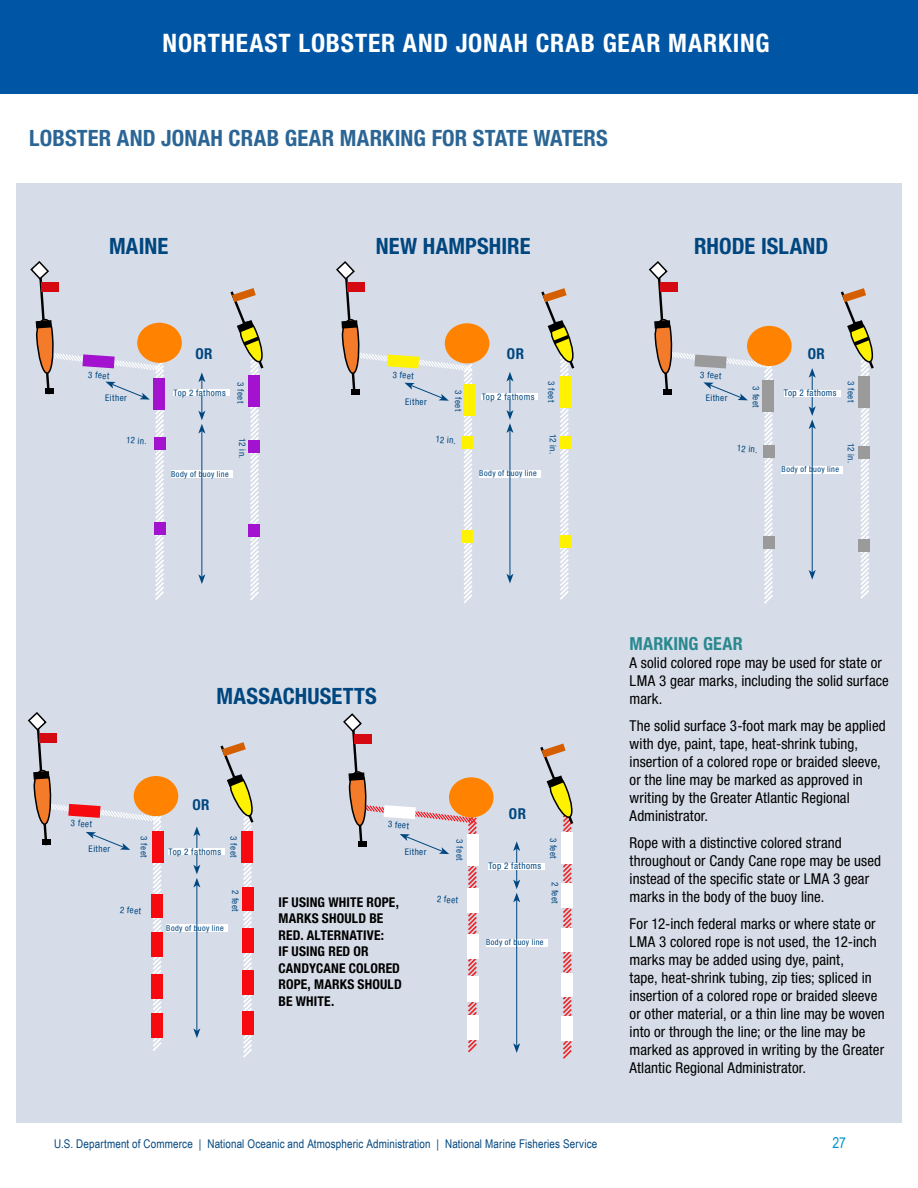
<style>
.page{position:relative;width:918px;height:1188px;background:#fff}
.page>*{position:absolute;margin:0;border:0;box-sizing:border-box;transform-origin:0 0}
.t1{font:700 condensed 25.5px "Helvetica Neue";letter-spacing:.035em;color:#fff}
.t2{font:700 condensed 22.5px "Helvetica Neue";letter-spacing:.005em;color:#2b6595}
.t3{font:700 condensed 22.5px "Helvetica Neue";letter-spacing:.005em;color:#00467f}
.t4{font:700 condensed 18px "Helvetica Neue LT Std";letter-spacing:.015em;color:#2b888f}
.t5{font:condensed 15px/18px "Helvetica Neue LT Std";letter-spacing:.005em;color:#000}
.t6{font:700 condensed 15px "Helvetica Neue";letter-spacing:.04em;color:#00467f}
.t7{font:15px "Arial Narrow";color:#0093d0}
.t8{font:700 condensed 13.5px/16.5px "Helvetica Neue";letter-spacing:.01em;color:#000}
.t9{font:12px "Arial Narrow";letter-spacing:.01em;color:#00467f}
.t10{font:condensed 9.15px "Helvetica Neue LT Std";letter-spacing:.045em;color:#00467f}
.t11{font:condensed 9px "Helvetica Neue LT Std";letter-spacing:.05em;color:#00467f}
.t12{font:condensed 8.25px "Helvetica Neue LT Std";letter-spacing:.045em;color:#00467f}
</style>
<div class="page">
<div style="left:16px;top:184px;width:886px;height:939px;background:#d7dde8"></div>
<div style="left:0;top:0;width:918px;height:94px;background:#0055a4"></div>
<div style="left:445px;top:323px;width:44px;height:40px;background:#ff8300;border-radius:50%"></div>
<hr style="left:510px;top:379px;width:1px;height:33px;background:#00467f">
<svg style="left:506px;top:372px;width:7px;height:10px"></svg>
<div style="left:479px;top:470px;width:62px;height:8px;background:#fff"></div>
<hr style="left:510px;top:431px;width:1px;height:145px;background:#00467f">
<svg style="left:506px;top:410px;width:7px;height:23px"></svg>
<svg style="left:506px;top:574px;width:7px;height:9px"></svg>
<div style="left:482px;top:393px;width:56px;height:7px;background:#fff"></div>
<svg style="left:541px;top:288px;width:34px;height:312px"></svg>
<div style="left:747px;top:326px;width:45px;height:40px;background:#ff8300;border-radius:50%"></div>
<hr style="left:812px;top:375px;width:1px;height:34px;background:#00467f">
<svg style="left:809px;top:368px;width:7px;height:10px"></svg>
<div style="left:782px;top:466px;width:61px;height:8px;background:#fff"></div>
<hr style="left:812px;top:427px;width:1px;height:145px;background:#00467f">
<svg style="left:809px;top:406px;width:7px;height:23px"></svg>
<svg style="left:809px;top:570px;width:7px;height:10px"></svg>
<div style="left:784px;top:390px;width:56px;height:6px;background:#fff"></div>
<svg style="left:839px;top:288px;width:35px;height:311px"></svg>
<hr style="left:201px;top:380px;width:1px;height:33px;background:#00467f">
<svg style="left:198px;top:372px;width:7px;height:10px"></svg>
<div style="left:171px;top:471px;width:61px;height:7px;background:#fff"></div>
<hr style="left:201px;top:431px;width:1px;height:146px;background:#00467f">
<svg style="left:198px;top:411px;width:7px;height:23px"></svg>
<svg style="left:198px;top:574px;width:7px;height:10px"></svg>
<div style="left:174px;top:389px;width:56px;height:7px;background:#fff"></div>
<div style="left:137px;top:323px;width:45px;height:40px;background:#ff8300;border-radius:50%"></div>
<svg style="left:228px;top:288px;width:36px;height:312px"></svg>
<div style="left:134px;top:776px;width:44px;height:40px;background:#ff8300;border-radius:50%"></div>
<svg style="left:218px;top:742px;width:36px;height:315px"></svg>
<hr style="left:196px;top:834px;width:1px;height:33px;background:#00467f">
<svg style="left:193px;top:826px;width:7px;height:10px"></svg>
<div style="left:166px;top:925px;width:62px;height:7px;background:#fff"></div>
<hr style="left:196px;top:885px;width:1px;height:146px;background:#00467f">
<svg style="left:193px;top:865px;width:7px;height:23px"></svg>
<svg style="left:193px;top:1028px;width:7px;height:10px"></svg>
<div style="left:169px;top:848px;width:56px;height:7px;background:#fff"></div>
<div style="left:242px;top:887px;width:11px;height:13px;background:#f60a10"></div>
<div style="left:242px;top:898px;width:11px;height:13px;background:#f60a10"></div>
<div style="left:242px;top:928px;width:11px;height:13px;background:#f60a10"></div>
<div style="left:242px;top:940px;width:11px;height:13px;background:#f60a10"></div>
<div style="left:242px;top:971px;width:11px;height:12px;background:#f60a10"></div>
<div style="left:242px;top:982px;width:11px;height:13px;background:#f60a10"></div>
<div style="left:242px;top:1011px;width:11px;height:13px;background:#f60a10"></div>
<div style="left:242px;top:1022px;width:11px;height:13px;background:#f60a10"></div>
<div style="left:449px;top:777px;width:45px;height:41px;background:#ff8300;border-radius:50%"></div>
<svg style="left:538px;top:744px;width:36px;height:315px"></svg>
<hr style="left:516px;top:849px;width:1px;height:33px;background:#00467f">
<svg style="left:513px;top:841px;width:7px;height:10px"></svg>
<div style="left:486px;top:940px;width:61px;height:7px;background:#fff"></div>
<hr style="left:516px;top:900px;width:1px;height:146px;background:#00467f">
<svg style="left:513px;top:880px;width:7px;height:22px"></svg>
<svg style="left:513px;top:1043px;width:7px;height:10px"></svg>
<div style="left:488px;top:863px;width:57px;height:7px;background:#fff"></div>
<div style="left:561px;top:883px;width:12px;height:13px;background:#fff"></div>
<div style="left:561px;top:895px;width:12px;height:13px;background:#fff"></div>
<div style="left:561px;top:928px;width:12px;height:13px;background:#fff"></div>
<div style="left:561px;top:939px;width:12px;height:13px;background:#fff"></div>
<div style="left:561px;top:973px;width:12px;height:13px;background:#fff"></div>
<div style="left:561px;top:985px;width:12px;height:12px;background:#fff"></div>
<div style="left:561px;top:1017px;width:12px;height:12px;background:#fff"></div>
<div style="left:561px;top:1028px;width:12px;height:13px;background:#fff"></div>
<svg style="left:336px;top:261px;width:138px;height:342px"></svg>
<svg style="left:648px;top:261px;width:127px;height:343px"></svg>
<svg style="left:30px;top:261px;width:136px;height:339px"></svg>
<svg style="left:27px;top:712px;width:136px;height:339px"></svg>
<div style="left:463px;top:384px;width:12px;height:31px;background:#fff200"></div>
<div style="left:763px;top:380px;width:11px;height:31px;background:#9a9a9a"></div>
<div style="left:152px;top:831px;width:11px;height:32px;background:#f60a10"></div>
<svg style="left:343px;top:713px;width:136px;height:340px"></svg>
<h1 class="t1" style="left:163px;top:27px;width:608px">NORTHEAST LOBSTER AND JONAH CRAB GEAR MARKING</h1>
<h2 class="t2" style="left:29px;top:125px;width:580px">LOBSTER AND JONAH CRAB GEAR MARKING FOR STATE WATERS</h2>
<h2 class="t3" style="left:109px;top:233px;width:61px">MAINE</h2>
<h2 class="t3" style="left:376px;top:233px;width:156px">NEW HAMPSHIRE</h2>
<h2 class="t3" style="left:694px;top:233px;width:136px">RHODE ISLAND</h2>
<p class="t6" style="left:195px;top:344px;width:19px">OR</p>
<p class="t6" style="left:507px;top:344px;width:19px">OR</p>
<p class="t6" style="left:808px;top:344px;width:19px">OR</p>
<p class="t10" style="left:89px;top:369px;width:23px;rotate:4deg">3 feet</p>
<p class="t10" style="left:105px;top:392px;width:23px">Either</p>
<p class="t11" style="left:127px;top:435px;width:22px;rotate:4deg">12 in.</p>
<p class="t11" style="left:174px;top:387px;width:54px">Top 2 fathoms</p>
<p class="t11" style="left:246px;top:382px;width:22px;rotate:90deg">3 feet</p>
<p class="t10" style="left:248px;top:438px;width:22px;rotate:90deg">12 in.</p>
<p class="t10" style="left:393px;top:369px;width:23px;rotate:4deg">3 feet</p>
<p class="t10" style="left:405px;top:397px;width:23px">Either</p>
<p class="t10" style="left:701px;top:369px;width:23px;rotate:4deg">3 feet</p>
<p class="t10" style="left:557px;top:381px;width:23px;rotate:90deg">3 feet</p>
<p class="t10" style="left:558px;top:434px;width:22px;rotate:90deg">12 in.</p>
<p class="t10" style="left:464px;top:390px;width:23px;rotate:90deg">3 feet</p>
<p class="t10" style="left:761px;top:386px;width:23px;rotate:90deg">3 feet</p>
<p class="t10" style="left:482px;top:391px;width:54px">Top 2 fathoms</p>
<p class="t10" style="left:706px;top:392px;width:23px">Either</p>
<p class="t10" style="left:436px;top:434px;width:22px;rotate:4deg">12 in.</p>
<p class="t10" style="left:737px;top:443px;width:22px;rotate:4deg">12 in.</p>
<p class="t10" style="left:784px;top:388px;width:54px">Top 2 fathoms</p>
<p class="t10" style="left:856px;top:381px;width:23px;rotate:90deg">3 feet</p>
<p class="t10" style="left:856px;top:443px;width:22px;rotate:90deg">12 in.</p>
<p class="t12" style="left:171px;top:469px;width:59px">Body of buoy line</p>
<p class="t12" style="left:479px;top:468px;width:59px">Body of buoy line</p>
<p class="t12" style="left:782px;top:465px;width:59px">Body of buoy line</p>
<h2 class="t3" style="left:217px;top:683px;width:162px">MASSACHUSETTS</h2>
<p class="t10" style="left:71px;top:817px;width:23px;rotate:4deg">3 feet</p>
<p class="t6" style="left:192px;top:795px;width:19px">OR</p>
<p class="t10" style="left:388px;top:819px;width:23px;rotate:4deg">3 feet</p>
<p class="t10" style="left:239px;top:836px;width:23px;rotate:90deg">3 feet</p>
<p class="t10" style="left:149px;top:836px;width:23px;rotate:90deg">3 feet</p>
<p class="t10" style="left:465px;top:839px;width:23px;rotate:90deg">3 feet</p>
<p class="t10" style="left:89px;top:844px;width:23px">Either</p>
<p class="t10" style="left:405px;top:847px;width:23px">Either</p>
<p class="t10" style="left:169px;top:846px;width:54px">Top 2 fathoms</p>
<p class="t10" style="left:120px;top:904px;width:23px;rotate:4deg">2 feet</p>
<p class="t12" style="left:166px;top:923px;width:59px">Body of buoy line</p>
<p class="t10" style="left:241px;top:890px;width:23px;rotate:90deg">2 feet</p>
<p class="t8" style="left:278px;top:894px;width:125px">IF USING WHITE ROPE,<br>MARKS SHOULD BE<br>RED. ALTERNATIVE:<br>IF USING RED OR<br>CANDYCANE COLORED<br>ROPE, MARKS SHOULD<br>BE WHITE.</p>
<p class="t10" style="left:437px;top:893px;width:23px;rotate:4deg">2 feet</p>
<p class="t6" style="left:509px;top:804px;width:19px">OR</p>
<p class="t10" style="left:488px;top:861px;width:54px">Top 2 fathoms</p>
<p class="t10" style="left:559px;top:838px;width:23px;rotate:90deg">3 feet</p>
<p class="t10" style="left:560px;top:882px;width:23px;rotate:90deg">2 feet</p>
<p class="t12" style="left:486px;top:938px;width:59px">Body of buoy line</p>
<p class="t4" style="left:630px;top:633px;width:115px">MARKING GEAR</p>
<p class="t5" style="left:630px;top:654px;width:261px">A solid colored rope may be used for state or<br>LMA 3 gear marks, including the solid surface mark.</p>
<p class="t5" style="left:630px;top:717px;width:258px">The solid surface 3-foot mark may be applied with dye, paint, tape, heat-shrink tubing, insertion of a colored rope or braided sleeve, or the line may be marked as approved in writing by the Greater Atlantic Regional Administrator.</p>
<p class="t5" style="left:630px;top:834px;width:253px">Rope with a distinctive colored strand throughout or Candy Cane rope may be used instead of the specific state or LMA 3 gear marks in the body of the buoy line.</p>
<p class="t5" style="left:630px;top:915px;width:257px">For 12-inch federal marks or where state or LMA 3 colored rope is not used, the 12-inch marks may be added using dye, paint,<br>tape, heat-shrink tubing, zip ties; spliced in insertion of a colored rope or braided sleeve or other material, or a thin line may be woven into or through the line; or the line may be marked as approved in writing by the Greater Atlantic Regional Administrator.</p>
<p class="t9" style="left:54px;top:1134px;width:545px">U.S. Department of Commerce | National Oceanic and Atmospheric Administration | National Marine Fisheries Service</p>
<p class="t7" style="left:832px;top:1131px;width:15px">27</p>
</div>
